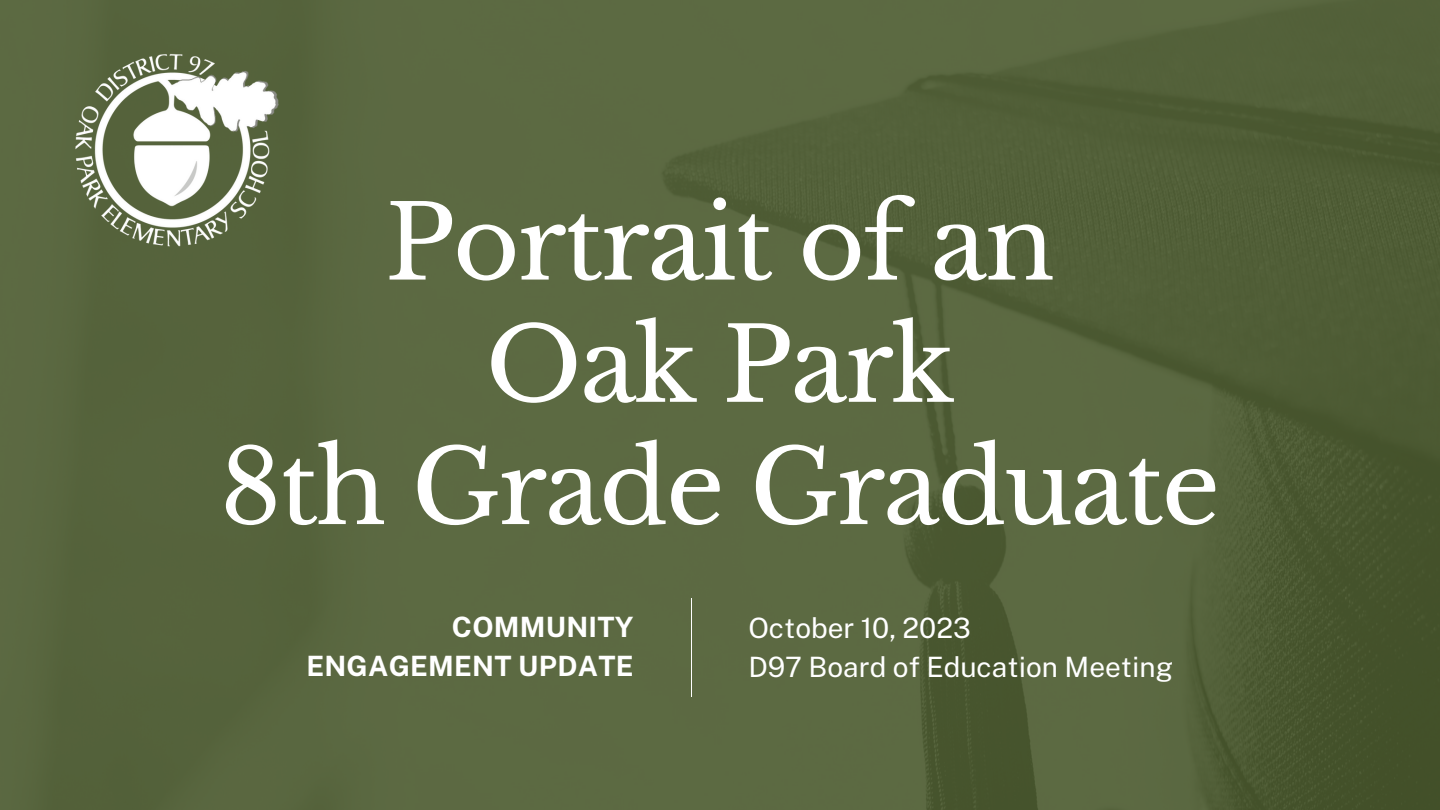
<style>
.page{position:relative;width:1440px;height:810px;background:#fff}
.page>*{position:absolute;margin:0;border:0;box-sizing:border-box;transform-origin:0 0}
.t1{font:102px "Libre Baskerville";letter-spacing:-.02em;color:#fff}
.t2{font:28px "Public Sans";color:#fff}
.t3{font:700 28px/39px "Public Sans";letter-spacing:.01em;color:#fff;text-align:right}
</style>
<div class="page">
<img style="left:0;top:0;width:1440px;height:810px">
<hr style="left:691px;top:598px;width:1px;height:99px;background:#fff">
<img style="left:65px;top:46px;width:222px;height:211px">
<p class="t1" style="left:385px;top:181px;width:672px">Portrait of an</p>
<p class="t1" style="left:486px;top:303px;width:470px">Oak Park</p>
<p class="t1" style="left:220px;top:425px;width:1002px">8th Grade Graduate</p>
<p class="t3" style="left:306px;top:608px;width:329px">COMMUNITY<br>ENGAGEMENT UPDATE</p>
<p class="t2" style="left:748px;top:611px;width:224px">October 10, 2023</p>
<p class="t2" style="left:748px;top:650px;width:426px">D97 Board of Education Meeting</p>
</div>
